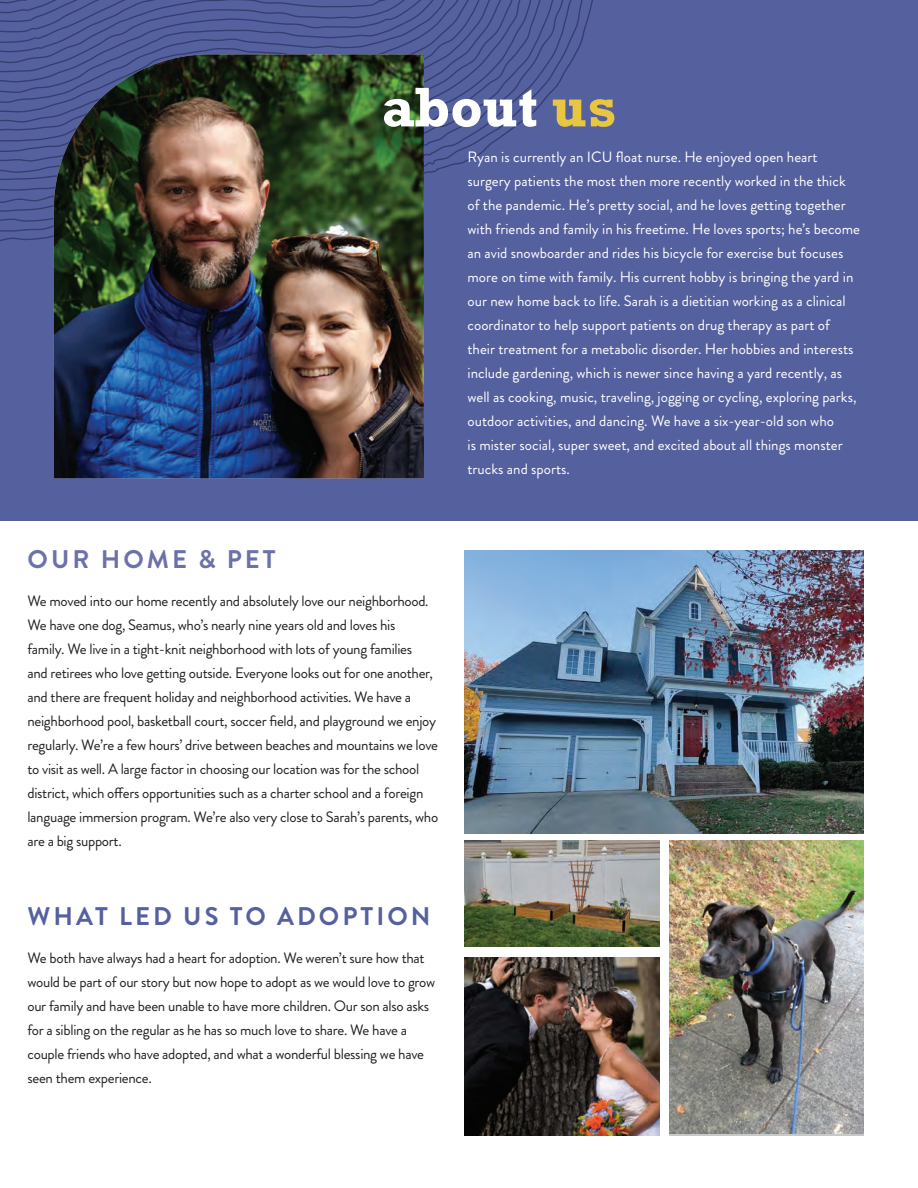
<style>
.page{position:relative;width:918px;height:1188px;background:#fff}
.page>*{position:absolute;margin:0;border:0;box-sizing:border-box;transform-origin:0 0}
.t1{font:700 56.7px "Rockwell Std";color:#fff}
.t2{font:700 25.5px "Brandon Grotesque";letter-spacing:.12em;color:#55609f}
.t3{font:700 25.5px "Brandon Grotesque";letter-spacing:.12em;color:#6c71a9}
.t4{font:15px/24px "Brandon Grotesque";letter-spacing:-.02em;color:#231f20}
.t5{font:15px/24px "Brandon Grotesque";color:#fff}
.s1{color:#e9c640}
</style>
<div class="page">
<div style="left:0;top:0;width:918px;height:521px;background:#55609f"></div>
<svg style="left:0;top:0;width:593px;height:242px"></svg>
<img style="left:465px;top:550px;width:399px;height:284px">
<img style="left:465px;top:840px;width:194px;height:107px">
<img style="left:465px;top:957px;width:194px;height:178px">
<img style="left:54px;top:54px;width:370px;height:424px">
<img style="left:670px;top:840px;width:194px;height:294px">
<h1 class="t1" style="left:382px;top:74px;width:236px">about <span class="s1">us</span></h1>
<h2 class="t3" style="left:28px;top:542px;width:250px">OUR HOME &amp; PET</h2>
<p class="t4" style="left:27px;top:589px;width:412px">We moved into our home recently and absolutely love our neighborhood.<br>We have one dog, Seamus, who’s nearly nine years old and loves his<br>family. We live in a tight-knit neighborhood with lots of young families<br>and retirees who love getting outside. Everyone looks out for one another, and there are frequent holiday and neighborhood activities. We have a neighborhood pool, basketball court, soccer field, and playground we enjoy regularly. We’re a few hours’ drive between beaches and mountains we love to visit as well. A large factor in choosing our location was for the school district, which offers opportunities such as a charter school and a foreign language immersion program. We’re also very close to Sarah’s parents, who are a big support.</p>
<h2 class="t2" style="left:28px;top:899px;width:404px">WHAT LED US TO ADOPTION</h2>
<p class="t4" style="left:27px;top:946px;width:409px">We both have always had a heart for adoption. We weren’t sure how that would be part of our story but now hope to adopt as we would love to grow our family and have been unable to have more children. Our son also asks for a sibling on the regular as he has so much love to share. We have a couple friends who have adopted, and what a wonderful blessing we have seen them experience.</p>
<p class="t5" style="left:468px;top:145px;width:394px">Ryan is currently an ICU float nurse. He enjoyed open heart surgery patients the most then more recently worked in the thick of the pandemic. He’s pretty social, and he loves getting together with friends and family in his freetime. He loves sports; he’s become an avid snowboarder and rides his bicycle for exercise but focuses more on time with family. His current hobby is bringing the yard in our new home back to life. Sarah is a dietitian working as a clinical coordinator to help support patients on drug therapy as part of their treatment for a metabolic disorder. Her hobbies and interests include gardening, which is newer since having a yard recently, as well as cooking, music, traveling, jogging or cycling, exploring parks, outdoor activities, and dancing. We have a six-year-old son who<br>is mister social, super sweet, and excited about all things monster trucks and sports.</p>
</div>
